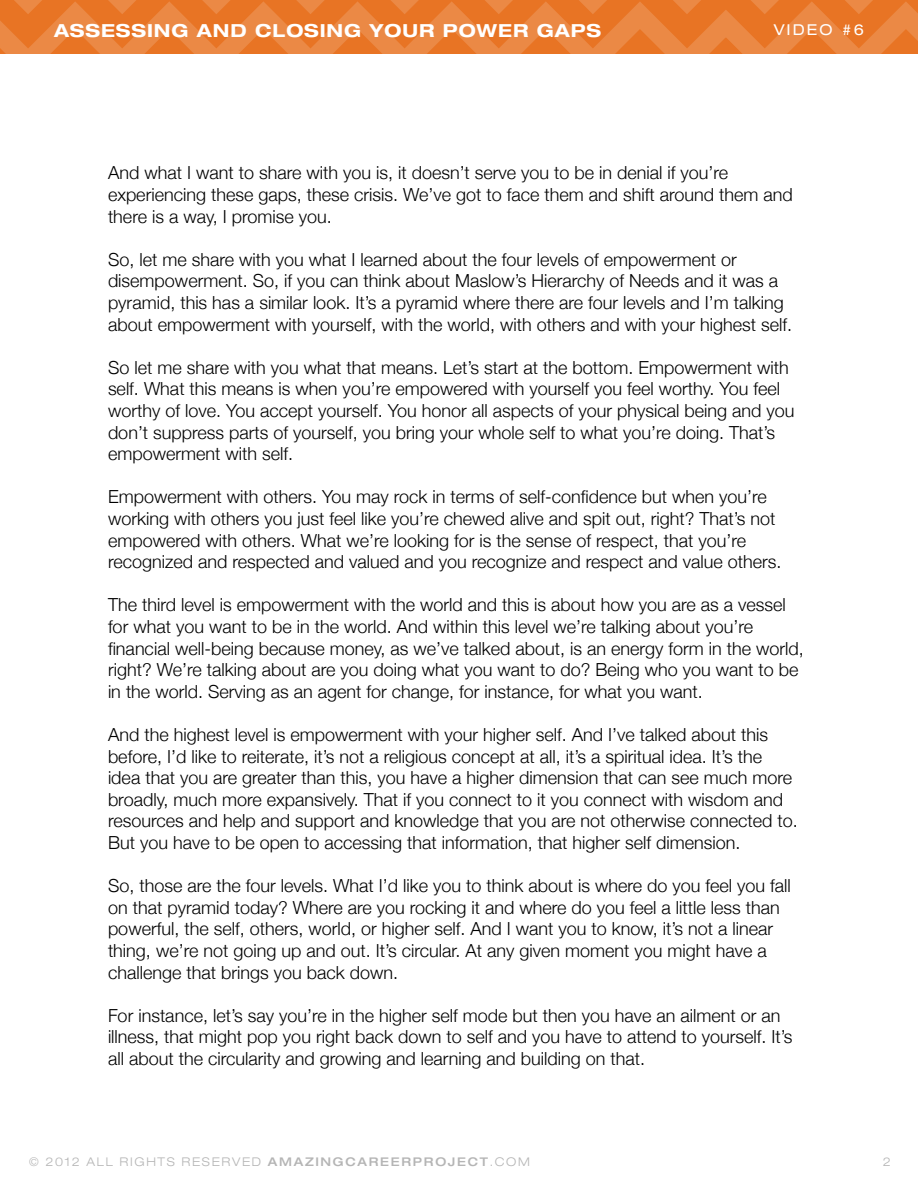
<style>
.page{position:relative;width:918px;height:1188px;background:#fff}
.page>*{position:absolute;margin:0;border:0;box-sizing:border-box;transform-origin:0 0}
.t1{font:300 18px/21.6px "Helvetica Neue";color:#000}
.t2{font:700 expanded 18px "Helvetica Neue";letter-spacing:.05em;color:#fff}
.t3{font:expanded 15px "Helvetica Neue";letter-spacing:.14em;color:#fff}
.t4{font:300 expanded 12px "Helvetica Neue";letter-spacing:.14em;color:#b5b5b5}
.s1{font-weight:500}
</style>
<div class="page">
<svg style="left:0;top:0;width:918px;height:54px;background:#e97d32"></svg>
<p class="t2" style="left:54px;top:20px;width:549px">ASSESSING AND CLOSING YOUR POWER GAPS</p>
<p class="t3" style="left:774px;top:21px;width:92px">Video #6</p>
<p class="t1" style="left:108px;top:161px;width:686px">And what I want to share with you is, it doesn’t serve you to be in denial if you’re experiencing these gaps, these crisis. We’ve got to face them and shift around them and there is a way, I promise you.</p>
<p class="t1" style="left:108px;top:248px;width:686px">So, let me share with you what I learned about the four levels of empowerment or disempowerment. So, if you can think about Maslow’s Hierarchy of Needs and it was a pyramid, this has a similar look. It’s a pyramid where there are four levels and I’m talking about empowerment with yourself, with the world, with others and with your highest self.</p>
<p class="t1" style="left:108px;top:356px;width:688px">So let me share with you what that means. Let’s start at the bottom. Empowerment with self. What this means is when you’re empowered with yourself you feel worthy. You feel worthy of love. You accept yourself. You honor all aspects of your physical being and you don’t suppress parts of yourself, you bring your whole self to what you’re doing. That’s empowerment with self.</p>
<p class="t1" style="left:108px;top:485px;width:675px">Empowerment with others. You may rock in terms of self-confidence but when you’re working with others you just feel like you’re chewed alive and spit out, right? That’s not empowered with others. What we’re looking for is the sense of respect, that you’re recognized and respected and valued and you recognize and respect and value others.</p>
<p class="t1" style="left:108px;top:593px;width:697px">The third level is empowerment with the world and this is about how you are as a vessel for what you want to be in the world. And within this level we’re talking about you’re financial well-being because money, as we’ve talked about, is an energy form in the world, right? We’re talking about are you doing what you want to do? Being who you want to be in the world. Serving as an agent for change, for instance, for what you want.</p>
<p class="t1" style="left:108px;top:723px;width:691px">And the highest level is empowerment with your higher self. And I’ve talked about this before, I’d like to reiterate, it’s not a religious concept at all, it’s a spiritual idea. It’s the idea that you are greater than this, you have a higher dimension that can see much more broadly, much more expansively. That if you connect to it you connect with wisdom and resources and help and support and knowledge that you are not otherwise connected to.<br>But you have to be open to accessing that information, that higher self dimension.</p>
<p class="t1" style="left:108px;top:874px;width:684px">So, those are the four levels. What I’d like you to think about is where do you feel you fall on that pyramid today? Where are you rocking it and where do you feel a little less than powerful, the self, others, world, or higher self. And I want you to know, it’s not a linear thing, we’re not going up and out. It’s circular. At any given moment you might have a challenge that brings you back down.</p>
<p class="t1" style="left:108px;top:1004px;width:686px">For instance, let’s say you’re in the higher self mode but then you have an ailment or an illness, that might pop you right back down to self and you have to attend to yourself. It’s all about the circularity and growing and learning and building on that.</p>
<p class="t4" style="left:29px;top:1154px;width:502px">© 2012 ALL RIGHTS RESERVED <span class="s1">AMAZINGCAREERPROJECT</span>.COM</p>
<p class="t4" style="left:883px;top:1154px;width:10px">2</p>
</div>
